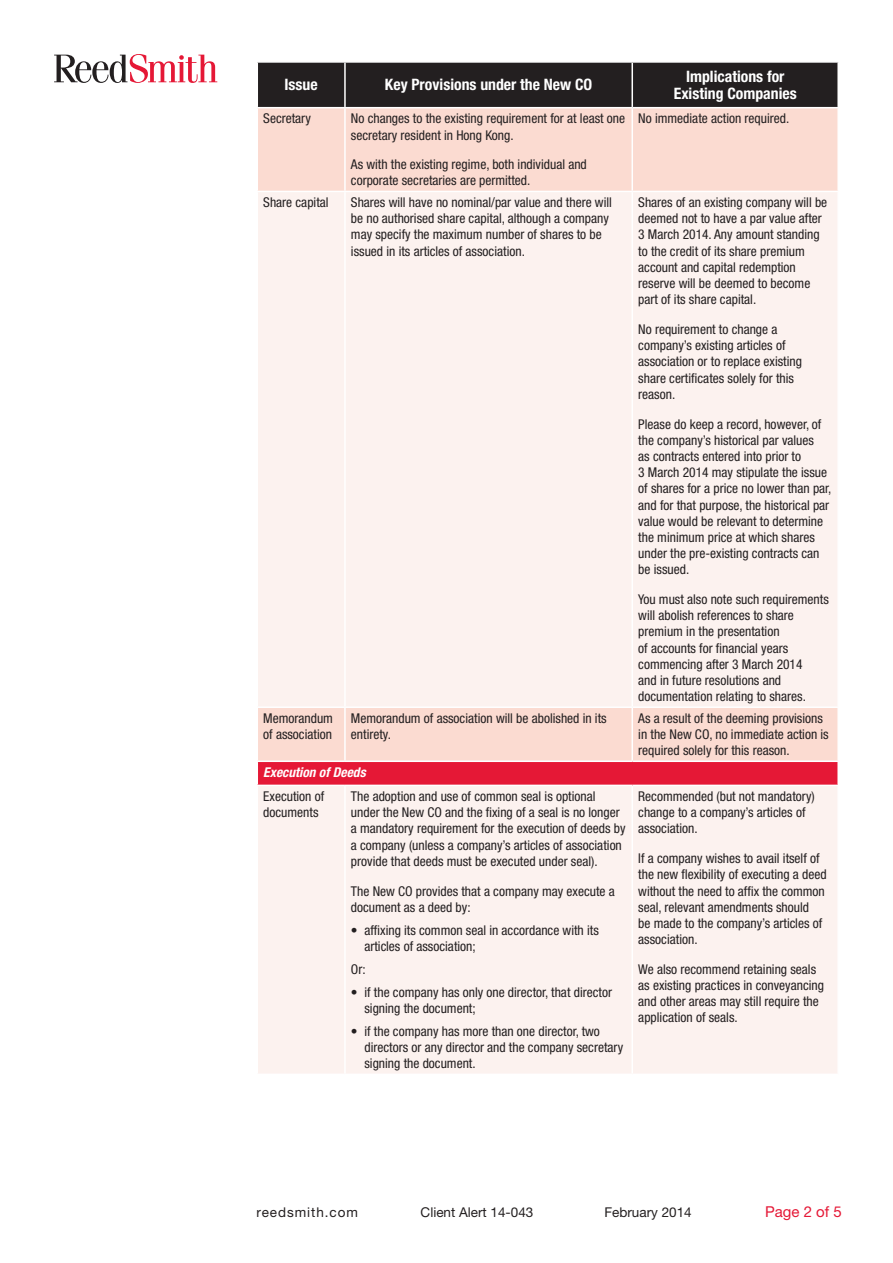
<style>
.page{position:relative;width:893px;height:1263px;background:#fff}
.page>*{position:absolute;margin:0;border:0;box-sizing:border-box;transform-origin:0 0}
.body{font:700 condensed 15.75px/16.5px "Helvetica Neue LT Std";color:#fff;text-align:center}
.t1{font:15px "Helvetica Neue LT Std";color:#e51836}
.body-2{font:condensed 13.5px/16.2px "Helvetica Neue LT Std";color:#231f20}
.t2{font:13.5px "Helvetica Neue LT Std";color:#231f20}
.body-3{font:italic 700 condensed 13.5px "Helvetica Neue LT Std";color:#fff}
.t3{font:13.5px "Helvetica Neue LT Std";letter-spacing:.07em;color:#231f20}
</style>
<div class="page">
<svg style="left:54px;top:54px;width:163px;height:29px"></svg>
<div style="left:258px;top:63px;width:579px;height:44px;background:#231f20"></div>
<div style="left:258px;top:108px;width:579px;height:83px;background:#fbdbd1"></div>
<div style="left:258px;top:192px;width:579px;height:881px;background:#fcf2ef"></div>
<div style="left:257px;top:761px;width:581px;height:24px;background:#e51836"></div>
<hr style="left:344px;top:63px;width:2px;height:44px;background:#fff">
<hr style="left:631px;top:63px;width:2px;height:44px;background:#fff">
<hr style="left:344px;top:108px;width:2px;height:83px;background:#fff">
<hr style="left:631px;top:108px;width:2px;height:83px;background:#fff">
<hr style="left:344px;top:192px;width:2px;height:514px;background:#fff">
<hr style="left:631px;top:192px;width:2px;height:514px;background:#fff">
<hr style="left:256px;top:706px;width:89px;height:2px;background:#fff">
<hr style="left:345px;top:706px;width:287px;height:2px;background:#fff">
<hr style="left:344px;top:708px;width:2px;height:52px;background:#fff">
<hr style="left:632px;top:706px;width:207px;height:2px;background:#fff">
<hr style="left:631px;top:708px;width:2px;height:52px;background:#fff">
<hr style="left:256px;top:760px;width:89px;height:2px;background:#fff">
<hr style="left:256px;top:762px;width:2px;height:23px;background:#fff">
<hr style="left:345px;top:760px;width:287px;height:2px;background:#fff">
<hr style="left:632px;top:760px;width:207px;height:2px;background:#fff">
<hr style="left:837px;top:762px;width:2px;height:23px;background:#fff">
<hr style="left:256px;top:785px;width:89px;height:1px;background:#fff">
<hr style="left:345px;top:785px;width:287px;height:1px;background:#fff">
<hr style="left:344px;top:786px;width:2px;height:287px;background:#fff">
<hr style="left:632px;top:785px;width:207px;height:1px;background:#fff">
<hr style="left:631px;top:786px;width:2px;height:287px;background:#fff">
<p class="body" style="left:284px;top:76px;width:35px">Issue</p>
<p class="body" style="left:385px;top:76px;width:209px">Key Provisions under the New CO</p>
<p class="body" style="left:674px;top:68px;width:124px">Implications for<br>Existing Companies</p>
<p class="body-2" style="left:263px;top:110px;width:49px">Secretary</p>
<p class="body-2" style="left:351px;top:110px;width:276px">No changes to the existing requirement for at least one secretary resident in Hong Kong.</p>
<p class="body-2" style="left:351px;top:156px;width:237px">As with the existing regime, both individual and corporate secretaries are permitted.</p>
<p class="body-2" style="left:638px;top:110px;width:153px">No immediate action required.</p>
<p class="body-2" style="left:263px;top:194px;width:67px">Share capital</p>
<p class="body-2" style="left:351px;top:194px;width:262px">Shares will have no nominal/par value and there will be no authorised share capital, although a company may specify the maximum number of shares to be issued in its articles of association.</p>
<p class="body-2" style="left:638px;top:194px;width:190px">Shares of an existing company will be deemed not to have a par value after<br>3 March 2014. Any amount standing to the credit of its share premium account and capital redemption reserve will be deemed to become part of its share capital.</p>
<p class="body-2" style="left:638px;top:321px;width:165px">No requirement to change a company’s existing articles of association or to replace existing share certificates solely for this reason.</p>
<p class="body-2" style="left:638px;top:415px;width:195px">Please do keep a record, however, of the company’s historical par values<br>as contracts entered into prior to<br>3 March 2014 may stipulate the issue of shares for a price no lower than par, and for that purpose, the historical par value would be relevant to determine the minimum price at which shares under the pre-existing contracts can be issued.</p>
<p class="body-2" style="left:638px;top:591px;width:192px">You must also note such requirements will abolish references to share premium in the presentation<br>of accounts for financial years commencing after 3 March 2014<br>and in future resolutions and documentation relating to shares.</p>
<p class="body-2" style="left:263px;top:710px;width:71px">Memorandum of association</p>
<p class="body-2" style="left:351px;top:710px;width:257px">Memorandum of association will be abolished in its entirety.</p>
<p class="body-2" style="left:638px;top:710px;width:192px">As a result of the deeming provisions in the New CO, no immediate action is required solely for this reason.</p>
<p class="body-3" style="left:263px;top:764px;width:104px">Execution of Deeds</p>
<p class="body-2" style="left:263px;top:788px;width:62px">Execution of documents</p>
<p class="body-2" style="left:351px;top:788px;width:276px">The adoption and use of common seal is optional under the New CO and the fixing of a seal is no longer a mandatory requirement for the execution of deeds by a company (unless a company’s articles of association provide that deeds must be executed under seal).</p>
<p class="body-2" style="left:351px;top:882px;width:265px">The New CO provides that a company may execute a document as a deed by:</p>
<p class="body-2" style="left:364px;top:922px;width:236px;text-indent:-14px">• affixing its common seal in accordance with its articles of association;</p>
<p class="body-2" style="left:351px;top:961px;width:16px">Or:</p>
<p class="body-2" style="left:364px;top:984px;width:249px;text-indent:-14px">• if the company has only one director, that director signing the document;</p>
<p class="body-2" style="left:364px;top:1023px;width:260px;text-indent:-14px">• if the company has more than one director, two directors or any director and the company secretary signing the document.</p>
<p class="body-2" style="left:638px;top:788px;width:178px">Recommended (but not mandatory) change to a company’s articles of association.</p>
<p class="body-2" style="left:638px;top:850px;width:190px">If a company wishes to avail itself of the new flexibility of executing a deed without the need to affix the common seal, relevant amendments should<br>be made to the company’s articles of association.</p>
<p class="body-2" style="left:638px;top:961px;width:187px">We also recommend retaining seals as existing practices in conveyancing and other areas may still require the application of seals.</p>
<p class="t3" style="left:256px;top:1204px;width:103px">reedsmith.com</p>
<p class="t2" style="left:421px;top:1204px;width:114px">Client Alert 14-043</p>
<p class="t2" style="left:604px;top:1204px;width:89px">February 2014</p>
<p class="t1" style="left:765px;top:1202px;width:78px">Page 2 of 5</p>
</div>
